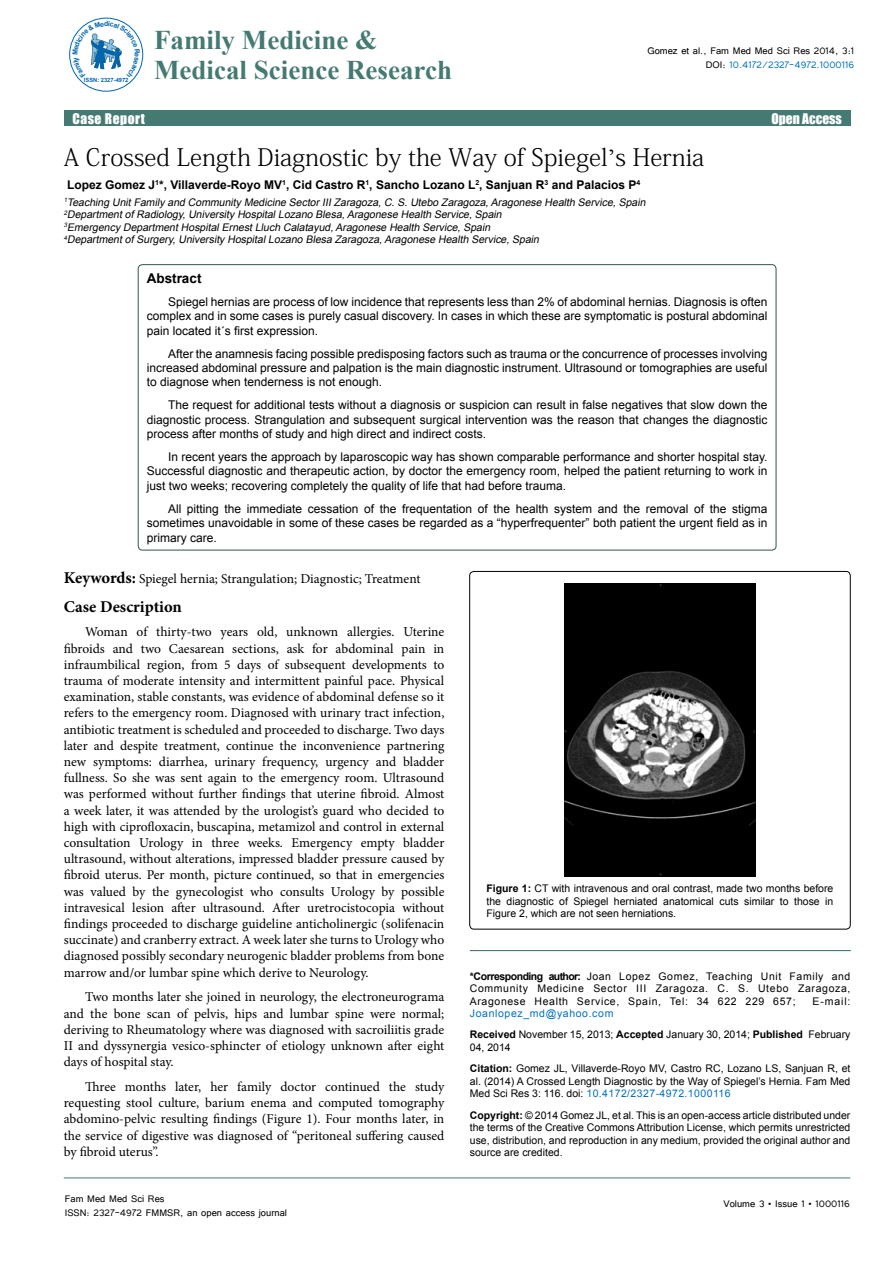
<style>
.page{position:relative;width:893px;height:1263px;background:#fff}
.page>*{position:absolute;margin:0;border:0;box-sizing:border-box;transform-origin:0 0}
.t1{font:700 27px/30px "Times New Roman";color:#457a73}
.t2{font:24px "Adobe Fangsong Std";color:#000}
.t3{font:700 16.5px "Minion Pro";color:#000}
.t4{font:13.5px/16.2px "Minion Pro";color:#000;text-align:justify}
.t5{font:13.5px "Impact";letter-spacing:.04em;color:#fff}
.t6{font:13.5px "Impact";color:#fff}
.t7{font:700 13.5px "Arial";color:#000}
.t8{font:12px/14.4px "Arial";color:#000;text-align:justify}
.t9{font:12px/14.4px "Tunga";color:#000}
.t10{font:700 12px "Arial";color:#000}
.t11{font:10.5px/12.6px "Arial";color:#000;text-align:justify}
.t12{font:italic 10.5px/12.6px "Arial";color:#000}
.t13{font:700 5.7px "Arial";color:#0066b3}
.s1{color:#0072bc}
.s2{font-family:"Times New Roman"}
.s3{font-weight:700;font-size:16.5px}
.s4{font-weight:700}
</style>
<div class="page">
<hr style="left:64px;top:1178px;width:786px;height:1px;background:#457a73">
<div style="left:64px;top:111px;width:786px;height:15px;background:#457a73"></div>
<hr style="left:470px;top:950px;width:380px;height:1px;background:#457a73">
<div style="left:470px;top:571px;width:380px;height:358px;border:1px solid #000;border-radius:4px"></div>
<img style="left:565px;top:583px;width:190px;height:293px">
<div style="left:138px;top:265px;width:638px;height:285px;border:1px solid #305843;border-radius:4px"></div>
<div style="left:69px;top:18px;width:74px;height:74px;border:1px solid #0066b3;border-radius:50%"></div>
<svg style="left:73px;top:21px;width:67px;height:57px"></svg>
<p class="t13" style="left:84px;top:76px;width:46px">ISSN: 2327-4972</p>
<h1 class="t1" style="left:154px;top:24px;width:299px">Family Medicine &amp;<br>Medical Science Research</h1>
<p class="t9" style="left:647px;top:44px;width:208px;line-height:13.4px;text-align:right">Gomez et al., Fam Med Med Sci Res 2014, 3:1<br>DOI: <span class="s1">10.4172/2327-4972.1000116</span></p>
<p class="t5" style="left:72px;top:108px;width:74px">Case Report</p>
<p class="t6" style="left:771px;top:108px;width:72px">Open Access</p>
<h2 class="t2" style="left:64px;top:142px;width:642px">A Crossed Length Diagnostic by the Way of Spiegel<span class="s2">’</span>s Hernia</h2>
<p class="t10" style="left:67px;top:176px;width:575px">Lopez Gomez J<sup>1</sup>*, Villaverde-Royo MV<sup>1</sup>, Cid Castro R<sup>1</sup>, Sancho Lozano L<sup>2</sup>, Sanjuan R<sup>3</sup> and Palacios P<sup>4</sup></p>
<p class="t12" style="left:64px;top:196px;width:586px"><sup>1</sup>Teaching UnitFamily and Community Medicine SectorIIIZaragoza,C.S.Utebo Zaragoza,Aragonese Health Service,Spain <sup>2</sup>DepartmentofRadiology,University HospitalLozano Blesa,Aragonese Health Service,Spain<br><sup>3</sup>Emergency DepartmentHospitalErnestLluch Calatayud,Aragonese Health Service,Spain <sup>4</sup>DepartmentofSurgery,University HospitalLozano Blesa Zaragoza,Aragonese Health Service,Spain</p>
<p class="t7" style="left:147px;top:269px;width:56px">Abstract</p>
<p class="t8" style="left:147px;top:295px;width:622px;text-indent:21px">Spiegel hernias are process of low incidence that represents less than 2% of abdominal hernias. Diagnosis is often complex and in some cases is purely casual discovery. In cases in which these are symptomatic is postural abdominal pain located it´s first expression.</p>
<p class="t8" style="left:147px;top:346px;width:622px;text-indent:21px">After the anamnesis facing possible predisposing factors such as trauma or the concurrence of processes involving increased abdominal pressure and palpation is the main diagnostic instrument. Ultrasound or tomographies are useful to diagnose when tenderness is not enough.</p>
<p class="t8" style="left:147px;top:398px;width:622px;text-indent:21px">The request for additional tests without a diagnosis or suspicion can result in false negatives that slow down the diagnostic process. Strangulation and subsequent surgical intervention was the reason that changes the diagnostic process after months of study and high direct and indirect costs.</p>
<p class="t8" style="left:147px;top:450px;width:622px;text-indent:21px">In recent years the approach by laparoscopic way has shown comparable performance and shorter hospital stay.<br>Successful diagnostic and therapeutic action, by doctor the emergency room, helped the patient returning to work in just two weeks; recovering completely the quality of life that had before trauma.</p>
<p class="t8" style="left:147px;top:501px;width:622px;text-indent:21px">All pitting the immediate cessation of the frequentation of the health system and the removal of the stigma sometimes unavoidable in some of these cases be regarded as a “hyperfrequenter” both patient the urgent field as in primary care.</p>
<p class="t4" style="left:64px;top:571px;width:358px"><span class="s3">Keywords:</span> Spiegel hernia; Strangulation; Diagnostic; Treatment</p>
<p class="t3" style="left:64px;top:595px;width:120px">Case Description</p>
<p class="t4" style="left:64px;top:624px;width:382px;text-indent:21px">Woman of thirty-two years old, unknown allergies. Uterine fibroids and two Caesarean sections, ask for abdominal pain in infraumbilical region, from 5 days of subsequent developments to trauma of moderate intensity and intermittent painful pace. Physical examination, stable constants, was evidence of abdominal defense so it refers to the emergency room. Diagnosed with urinary tract infection, antibiotic treatment is scheduled and proceeded to discharge. Two days later and despite treatment, continue the inconvenience partnering new symptoms: diarrhea, urinary frequency, urgency and bladder fullness. So she was sent again to the emergency room. Ultrasound was performed without further findings that uterine fibroid. Almost a week later, it was attended by the urologist’s guard who decided to high with ciprofloxacin, buscapina, metamizol and control in external consultation Urology in three weeks. Emergency empty bladder ultrasound, without alterations, impressed bladder pressure caused by fibroid uterus. Per month, picture continued, so that in emergencies was valued by the gynecologist who consults Urology by possible intravesical lesion after ultrasound. After uretrocistocopia without findings proceeded to discharge guideline anticholinergic (solifenacin succinate) and cranberry extract. A week later she turns to Urology who diagnosed possibly secondary neurogenic bladder problems from bone marrow and/or lumbar spine which derive to Neurology.</p>
<p class="t4" style="left:64px;top:989px;width:382px;text-indent:21px">Two months later she joined in neurology, the electroneurograma and the bone scan of pelvis, hips and lumbar spine were normal; deriving to Rheumatology where was diagnosed with sacroiliitis grade II and dyssynergia vesico-sphincter of etiology unknown after eight days of hospital stay.</p>
<p class="t4" style="left:64px;top:1078px;width:382px;text-indent:21px">Three months later, her family doctor continued the study requesting stool culture, barium enema and computed tomography abdomino-pelvic resulting findings (Figure 1). Four months later, in the service of digestive was diagnosed of “peritoneal suffering caused by fibroid uterus”.</p>
<p class="t9" style="left:65px;top:1190px;width:224px">Fam Med Med Sci Res<br>ISSN: 2327-4972 FMMSR, an open access journal</p>
<p class="t11" style="left:486px;top:882px;width:348px"><span class="s4">Figure 1:</span> CT with intravenous and oral contrast, made two months before the diagnostic of Spiegel herniated anatomical cuts similar to those in Figure 2, which are not seen herniations.</p>
<p class="t11" style="left:470px;top:970px;width:382px"><span class="s4">*Corresponding author:</span> Joan Lopez Gomez, Teaching Unit Family and Community Medicine Sector III Zaragoza. C. S. Utebo Zaragoza, Aragonese Health Service, Spain, Tel: 34 622 229 657;</p>
<p class="t11" style="left:812px;top:995px;width:40px">E-mail:</p>
<p class="t11" style="left:470px;top:1003px;width:382px;line-height:21.1px"><span class="s1">Joanlopez_md@yahoo.com<br></span><span class="s4">Received</span> November 15, 2013; <span class="s4">Accepted</span> January 30, 2014; <span class="s4">Published</span> February</p>
<p class="t11" style="left:470px;top:1037px;width:382px;line-height:21.1px">04, 2014<br><span class="s4">Citation:</span> Gomez JL, Villaverde-Royo MV, Castro RC, Lozano LS, Sanjuan R, et</p>
<p class="t11" style="left:470px;top:1075px;width:382px">al. (2014) A Crossed Length Diagnostic by the Way of Spiegel’s Hernia. Fam Med<br>Med Sci Res 3: 116. doi: <span class="s1">10.4172/2327-4972.1000116</span></p>
<p class="t11" style="left:470px;top:1109px;width:382px"><span class="s4">Copyright:</span> © 2014 Gomez JL, et al. This is an open-access article distributed under the terms of the Creative Commons Attribution License, which permits unrestricted use, distribution, and reproduction in any medium, provided the original author and source are credited.</p>
<p class="t9" style="left:723px;top:1196px;width:128px">Volume 3 • Issue 1 • 1000116</p>
</div>
